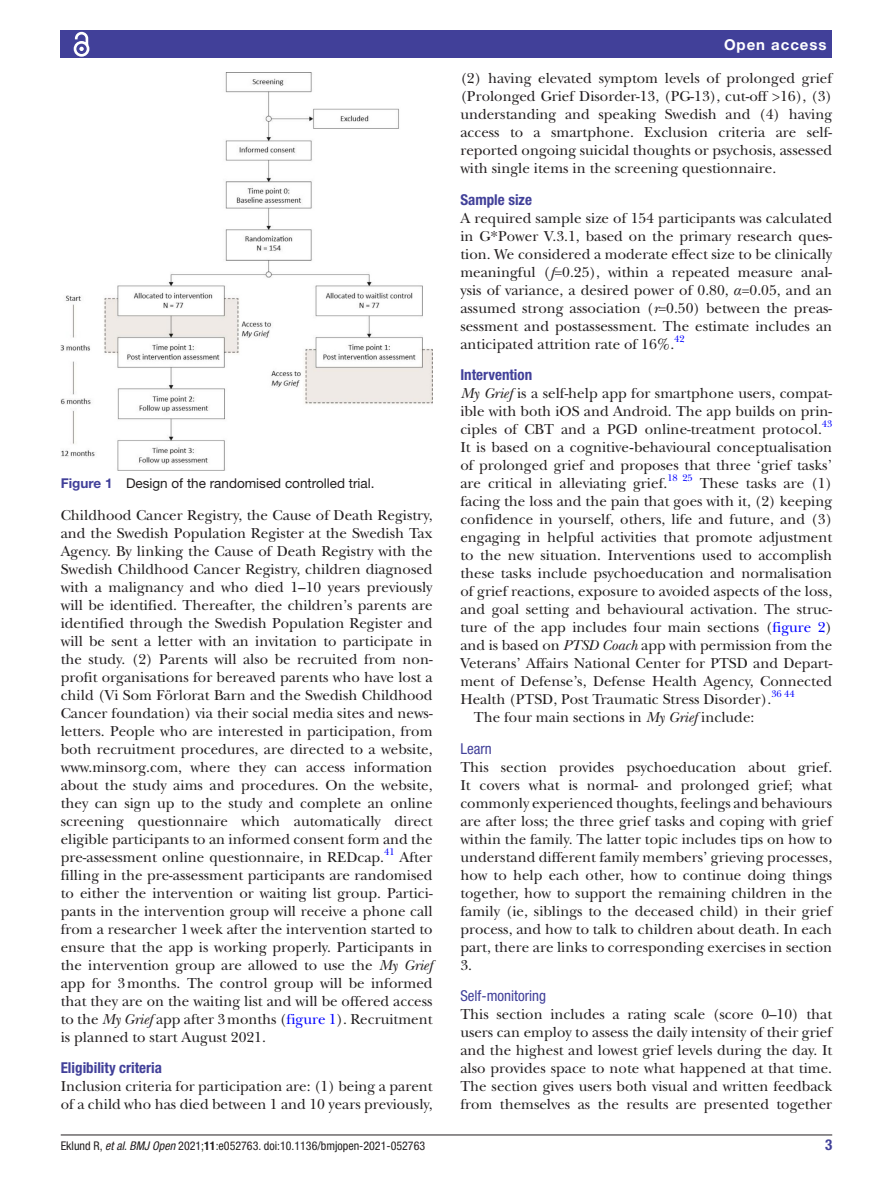
<style>
.page{position:relative;width:893px;height:1191px;background:#fff}
.page>*{position:absolute;margin:0;border:0;box-sizing:border-box;transform-origin:0 0}
.t1{font:15px/18px "New Baskerville";color:#231f20;text-align:justify}
.t2{font:700 condensed 15px "Helvetica Neue LT Std";color:#414099}
.t3{font:condensed 15px "Helvetica Neue LT Std";color:#414099}
.t4{font:700 15px "Helvetica Neue LT Std";letter-spacing:.065em;color:#fff}
.t5{font:13.5px "Helvetica Neue LT Std";color:#231f20}
.t6{font:condensed 12px "Helvetica Neue LT Std";color:#231f20}
.t7{font:9.9px "New Baskerville";color:#00f}
.s1{font-weight:700;color:#414099}
.s2{font-style:italic}
.s3{color:#00f}
.s4{font-family:"Times New Roman";font-style:italic}
.s5{font-family:"Times New Roman"}
.s6{font-weight:700}
</style>
<div class="page">
<hr style="left:61px;top:1134px;width:771px;height:1px;background:#231f20">
<div style="left:61px;top:31px;width:771px;height:27px;background:#414099"></div>
<svg style="left:73px;top:31px;width:17px;height:26px"></svg>
<img style="left:61px;top:73px;width:372px;height:397px">
<p class="t5" style="left:61px;top:475px;width:315px"><span class="s1">Figure 1</span> Design of the randomised controlled trial.</p>
<p class="t1" style="left:61px;top:506px;width:373px">Childhood Cancer Registry, the Cause of Death Registry, and the Swedish Population Register at the Swedish Tax Agency. By linking the Cause of Death Registry with the Swedish Childhood Cancer Registry, children diagnosed with a malignancy and who died 1–10 years previously will be identified. Thereafter, the children’s parents are identified through the Swedish Population Register and will be sent a letter with an invitation to participate in the study. (2) Parents will also be recruited from non&shy;profit organisations for bereaved parents who have lost a child (Vi Som Förlorat Barn and the Swedish Childhood Cancer foundation) via their social media sites and news&shy;letters. People who are interested in participation, from both recruitment procedures, are directed to a website, www.minsorg.com, where they can access information about the study aims and procedures. On the website, they can sign up to the study and complete an online screening questionnaire which automatically direct eligible participants to an informed consent form and the pre-assessment online questionnaire, in REDcap.</p>
<p class="t7" style="left:384px;top:846px;width:12px">41</p>
<p class="t1" style="left:61px;top:848px;width:373px;text-indent:339px">After filling in the pre-assessment participants are randomised to either the intervention or waiting list group. Partici&shy;pants in the intervention group will receive a phone call from a researcher 1week after the intervention started to ensure that the app is working properly. Participants in the intervention group are allowed to use the <span class="s2">My Grief </span>app for 3months. The control group will be informed that they are on the waiting list and will be offered access to the <span class="s2">My Grief</span> app after 3months (<span class="s3">figure 1</span>). Recruitment is planned to start August 2021.</p>
<p class="t2" style="left:61px;top:1059px;width:103px">Eligibility criteria</p>
<p class="t1" style="left:61px;top:1077px;width:373px">Inclusion criteria for participation are: (1) being a parent of a child who has died between 1 and 10 years previously,</p>
<p class="t4" style="left:724px;top:35px;width:104px">Open access</p>
<p class="t1" style="left:460px;top:69px;width:373px">(2) having elevated symptom levels of prolonged grief (Prolonged Grief Disorder-13, (PG-13), cut-off &gt;16), (3) understanding and speaking Swedish and (4) having access to a smartphone. Exclusion criteria are self&shy;reported ongoing suicidal thoughts or psychosis, assessed with single items in the screening questionnaire.</p>
<p class="t2" style="left:460px;top:190px;width:73px">Sample size</p>
<p class="t1" style="left:460px;top:209px;width:373px">A required sample size of 154 participants was calculated in G*Power V.3.1, based on the primary research ques&shy;tion. We considered a moderate effect size to be clinically meaningful (<span class="s2">f</span>=0.25), within a repeated measure anal&shy;ysis of variance, a desired power of 0.80, <span class="s4">α</span>=0.05, and an assumed strong association (<span class="s2">r</span>=0.50) between the preas&shy;sessment and postassessment. The estimate includes an anticipated attrition rate of 16%.<sup>42</sup></p>
<p class="t2" style="left:460px;top:366px;width:73px">Intervention</p>
<p class="t1" style="left:460px;top:384px;width:373px"><span class="s2">My Grief</span> is a self-help app for smartphone users, compat&shy;ible with both iOS and Android. The app builds on prin&shy;ciples of CBT and a PGD online-treatment protocol.<sup>43<br></sup>It is based on a cognitive<span class="s5">‐</span>behavioural conceptualisation of prolonged grief and proposes that three ‘grief tasks’ are critical in alleviating grief.</p>
<p class="t7" style="left:667px;top:472px;width:27px">18 25</p>
<p class="t1" style="left:700px;top:474px;width:134px">These tasks are (1)</p>
<p class="t1" style="left:460px;top:492px;width:373px">facing the loss and the pain that goes with it, (2) keeping</p>
<p class="t1" style="left:460px;top:510px;width:373px">confidence in yourself, others, life and future, and (3)</p>
<p class="t1" style="left:460px;top:528px;width:373px">engaging in helpful activities that promote adjustment</p>
<p class="t1" style="left:460px;top:546px;width:373px">to the new situation. Interventions used to accomplish</p>
<p class="t1" style="left:460px;top:564px;width:373px">these tasks include psychoeducation and normalisation</p>
<p class="t1" style="left:460px;top:582px;width:373px">of grief reactions, exposure to avoided aspects of the loss,</p>
<p class="t1" style="left:460px;top:600px;width:373px">and goal setting and behavioural activation. The struc-</p>
<p class="t1" style="left:460px;top:618px;width:373px">ture of the app includes four main sections (<span class="s3">figure 2</span>)</p>
<p class="t1" style="left:460px;top:636px;width:373px">and is based on <span class="s2">PTSD Coach</span> app with permission from the</p>
<p class="t1" style="left:460px;top:654px;width:373px">Veterans’ Affairs National Center for PTSD and Depart-</p>
<p class="t1" style="left:460px;top:672px;width:373px">ment of Defense’s, Defense Health Agency, Connected</p>
<p class="t1" style="left:460px;top:690px;width:336px">Health (PTSD, Post Traumatic Stress Disorder).<sup>36</sup> <sup>44</sup></p>
<p class="t1" style="left:474px;top:708px;width:282px">The four main sections in <span class="s2">My Grief</span> include:</p>
<p class="t3" style="left:460px;top:740px;width:33px">Learn</p>
<p class="t1" style="left:460px;top:758px;width:373px">This section provides psychoeducation about grief.<br>It covers what is normal- and prolonged grief; what commonly experienced thoughts, feelings and behaviours are after loss; the three grief tasks and coping with grief within the family. The latter topic includes tips on how to understand different family members’ grieving processes, how to help each other, how to continue doing things together, how to support the remaining children in the family (ie, siblings to the deceased child) in their grief process, and how to talk to children about death. In each part, there are links to corresponding exercises in section 3.</p>
<p class="t3" style="left:460px;top:987px;width:87px">Self-monitoring</p>
<p class="t1" style="left:460px;top:1005px;width:373px">This section includes a rating scale (score 0–10) that users can employ to assess the daily intensity of their grief and the highest and lowest grief levels during the day. It also provides space to note what happened at that time.<br>The section gives users both visual and written feedback from themselves as the results are presented together</p>
<p class="t6" style="left:61px;top:1138px;width:366px">Eklund R, <span class="s2">et al</span>. <span class="s2">BMJ Open</span> 2021;<span class="s6">11</span>:e052763. doi:10.1136/bmjopen-2021-052763</p>
<p class="t2" style="left:825px;top:1135px;width:9px">3</p>
</div>
